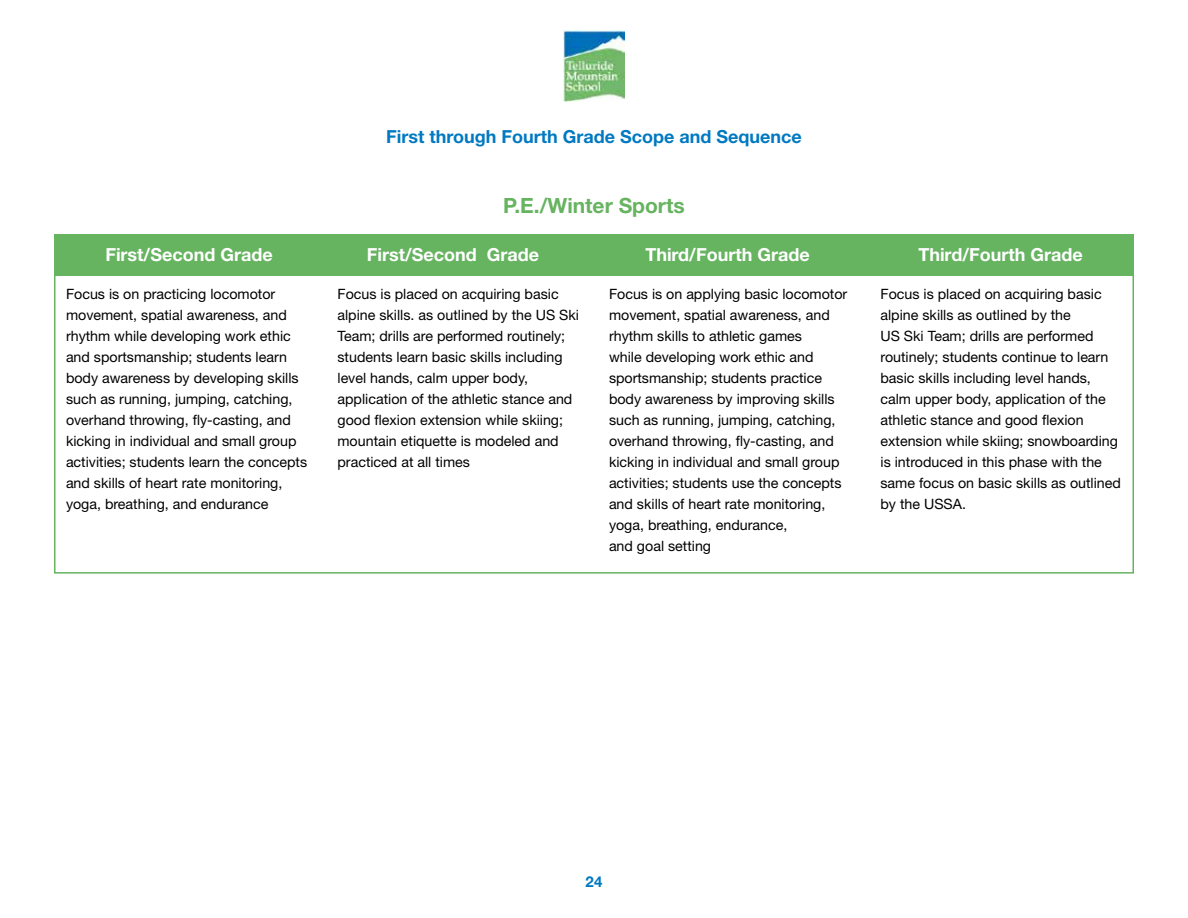
<style>
.page{position:relative;width:1188px;height:918px;background:#fff}
.page>*{position:absolute;margin:0;border:0;box-sizing:border-box;transform-origin:0 0}
.t1{font:700 21px "Helvetica Neue LT Std";color:#66b360}
.t2{font:700 18px "Helvetica Neue LT Std";color:#fff}
.t3{font:700 18px "Helvetica Neue LT Std";color:#0079c1}
.t4{font:700 15px "Helvetica Neue LT Std";color:#0079c1}
.t5{font:14.25px/21px "Helvetica Neue LT Std";color:#000}
</style>
<div class="page">
<img style="left:563px;top:30px;width:62px;height:72px">
<div style="left:54px;top:234px;width:1080px;height:42px;background:#66b360"></div>
<p class="t3" style="left:386px;top:125px;width:417px">First through Fourth Grade Scope and Sequence</p>
<h1 class="t1" style="left:503px;top:193px;width:183px">P.E./Winter Sports</h1>
<p class="t2" style="left:105px;top:244px;width:169px">First/Second Grade</p>
<p class="t2" style="left:367px;top:244px;width:174px">First/Second Grade</p>
<p class="t2" style="left:645px;top:244px;width:166px">Third/Fourth Grade</p>
<p class="t2" style="left:918px;top:244px;width:166px">Third/Fourth Grade</p>
<p class="t5" style="left:66px;top:283px;width:243px">Focus is on practicing locomotor movement, spatial awareness, and rhythm while developing work ethic and sportsmanship; students learn body awareness by developing skills such as running, jumping, catching, overhand throwing, fly-casting, and kicking in individual and small group activities; students learn the concepts and skills of heart rate monitoring, yoga, breathing, and endurance</p>
<p class="t5" style="left:338px;top:284px;width:243px">Focus is placed on acquiring basic alpine skills. as outlined by the US Ski Team; drills are performed routinely; students learn basic skills including level hands, calm upper body, application of the athletic stance and good flexion extension while skiing; mountain etiquette is modeled and practiced at all times</p>
<p class="t5" style="left:609px;top:284px;width:240px">Focus is on applying basic locomotor movement, spatial awareness, and rhythm skills to athletic games<br>while developing work ethic and sportsmanship; students practice body awareness by improving skills such as running, jumping, catching, overhand throwing, fly-casting, and kicking in individual and small group activities; students use the concepts and skills of heart rate monitoring, yoga, breathing, endurance,<br>and goal setting</p>
<p class="t5" style="left:881px;top:284px;width:242px">Focus is placed on acquiring basic alpine skills as outlined by the<br>US Ski Team; drills are performed routinely; students continue to learn basic skills including level hands, calm upper body, application of the athletic stance and good flexion extension while skiing; snowboarding is introduced in this phase with the same focus on basic skills as outlined by the USSA.</p>
<p class="t4" style="left:586px;top:873px;width:18px">24</p>
</div>
